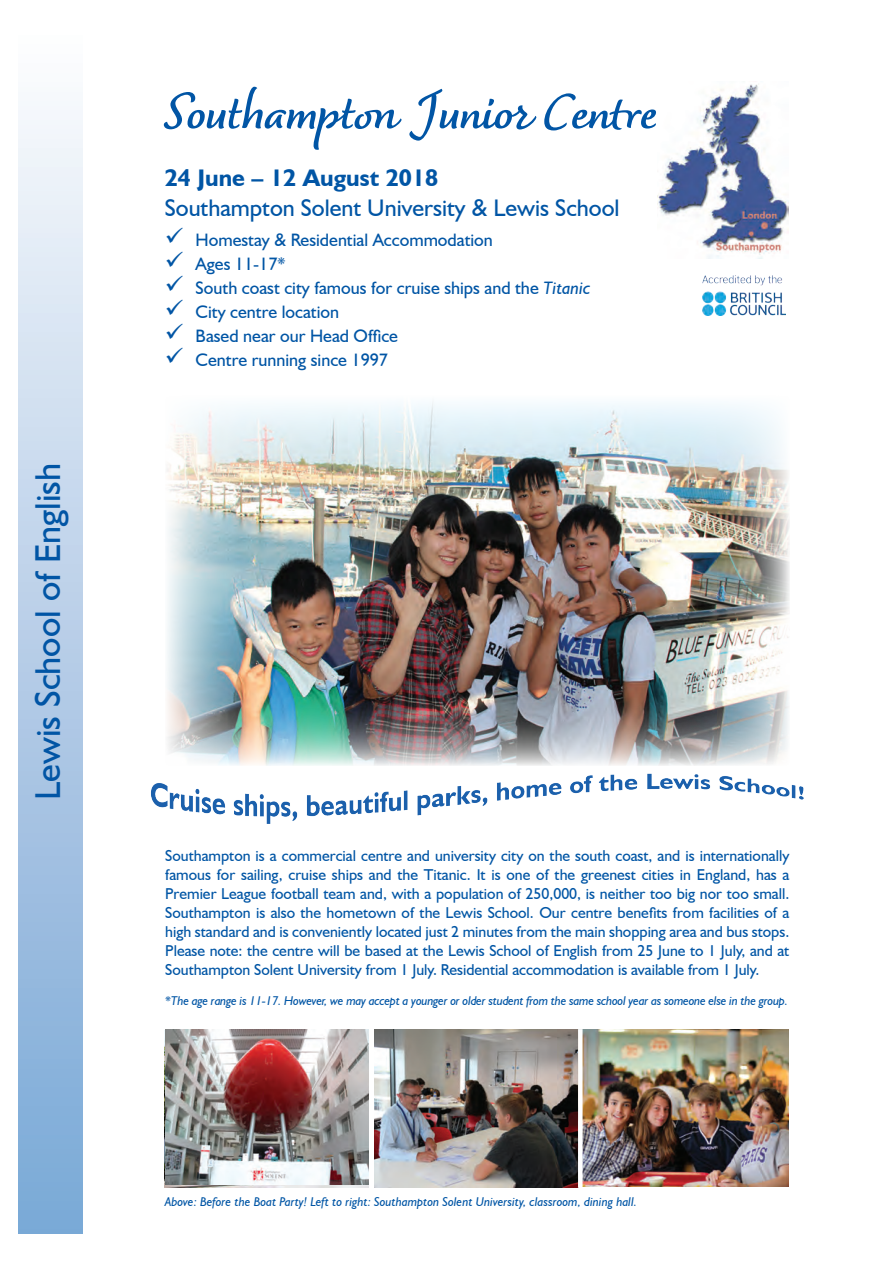
<style>
.page{position:relative;width:893px;height:1263px;background:#fff}
.page>*{position:absolute;margin:0;border:0;box-sizing:border-box;transform-origin:0 0}
.t1{font:700 58.5px "Dolce";letter-spacing:-.015em;color:#0155a5}
.t2{font:36px "Humanist 521 BT";color:#0155a5}
.t3{font:24px "Humanist 521 BT";color:#0155a5}
.t4{font:700 24px "Humanist 521 BT";color:#0155a5}
.t5{font:18px "Humanist 521 BT";color:#0155a5}
.t6{font:15.75px/18.9px "Humanist 521 BT";color:#0155a5;text-align:justify}
.t7{font:italic 12.75px "Humanist 521 BT";letter-spacing:-.02em;color:#0155a5}
.t8{font:italic 12.75px "Humanist 521 BT";color:#0155a5}
.s1{font-style:italic}
</style>
<div class="page">
<div style="left:18px;top:30px;width:64px;height:1203px;background:linear-gradient(to bottom,#fcfbfd,#78a6d5)"></div>
<img style="left:374px;top:1029px;width:415px;height:158px">
<img style="left:657px;top:84px;width:132px;height:174px">
<img style="left:151px;top:773px;width:653px;height:51px">
<div style="left:578px;top:1029px;width:5px;height:159px;background:#fff"></div>
<img style="left:703px;top:276px;width:83px;height:39px">
<img style="left:167px;top:401px;width:623px;height:364px">
<img style="left:165px;top:1030px;width:204px;height:158px">
<img style="left:165px;top:1030px;width:203px;height:154px">
<h2 class="t2" style="left:26px;top:800px;width:338px;rotate:-90deg">Lewis School of English</h2>
<h1 class="t1" style="left:165px;top:73px;width:494px">Southampton Junior Centre</h1>
<h3 class="t4" style="left:165px;top:163px;width:275px">24 June – 12 August 2018</h3>
<h3 class="t3" style="left:165px;top:193px;width:456px">Southampton Solent University &amp; Lewis School</h3>
<p class="t5" style="left:165px;top:229px;width:330px">✓ Homestay &amp; Residential Accommodation</p>
<p class="t5" style="left:165px;top:253px;width:122px">✓ Ages 11-17*</p>
<p class="t5" style="left:165px;top:277px;width:427px">✓ South coast city famous for cruise ships and the <span class="s1">Titanic</span></p>
<p class="t5" style="left:165px;top:301px;width:176px">✓ City centre location</p>
<p class="t5" style="left:165px;top:325px;width:235px">✓ Based near our Head Office</p>
<p class="t5" style="left:165px;top:349px;width:225px">✓ Centre running since 1997</p>
<p class="t6" style="left:165px;top:846px;width:626px">Southampton is a commercial centre and university city on the south coast, and is internationally famous for sailing, cruise ships and the Titanic. It is one of the greenest cities in England, has a Premier League football team and, with a population of 250,000, is neither too big nor too small.<br>Southampton is also the hometown of the Lewis School. Our centre benefits from facilities of a high standard and is conveniently located just 2 minutes from the main shopping area and bus stops.<br>Please note: the centre will be based at the Lewis School of English from 25 June to 1 July, and at Southampton Solent University from 1 July. Residential accommodation is available from 1 July.</p>
<p class="t7" style="left:165px;top:993px;width:624px">*The age range is 11-17. However, we may accept a younger or older student from the same school year as someone else in the group.</p>
<p class="t8" style="left:165px;top:1194px;width:474px">Above: Before the Boat Party! Left to right: Southampton Solent University, classroom, dining hall.</p>
</div>
